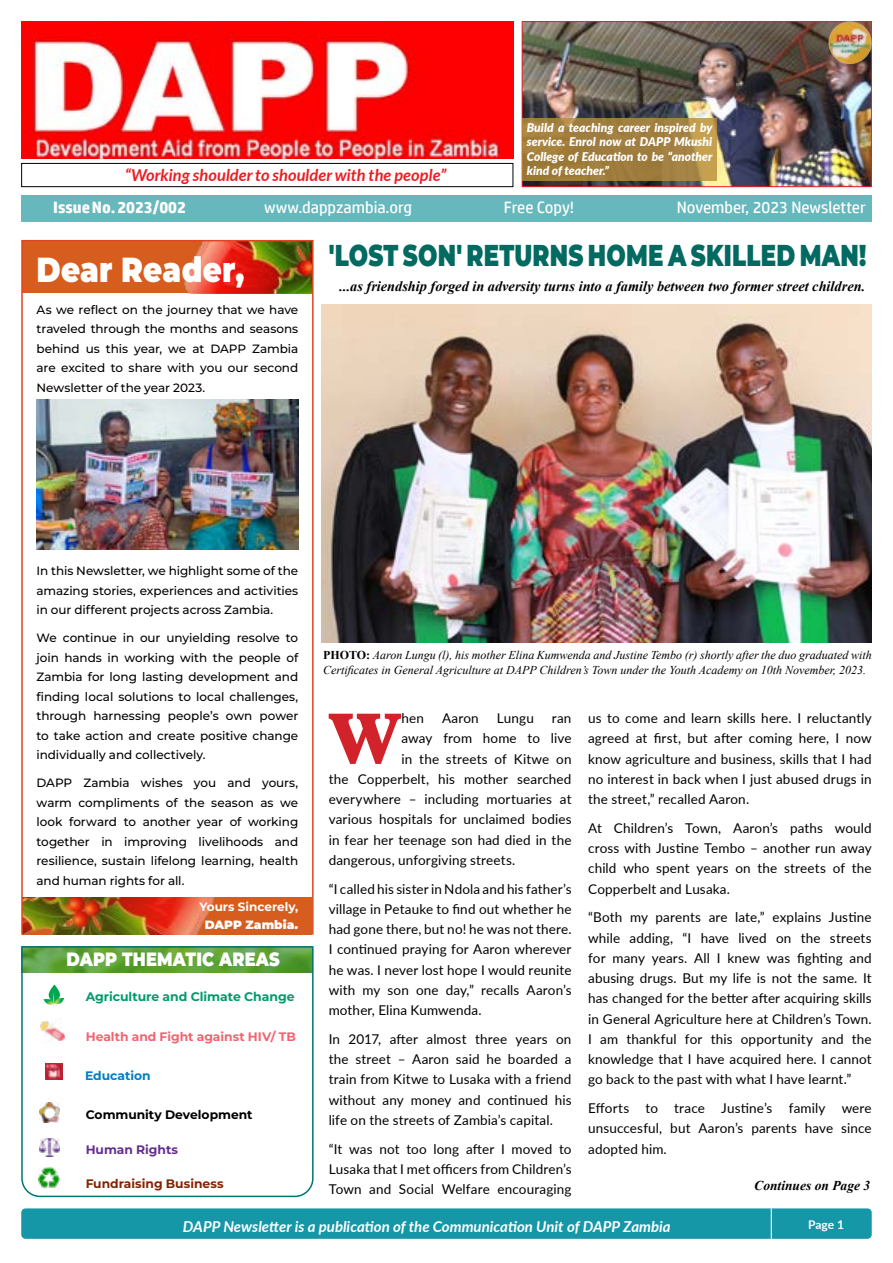
<style>
.page{position:relative;width:893px;height:1263px;background:#fff}
.page>*{position:absolute;margin:0;border:0;box-sizing:border-box;transform-origin:0 0}
.t1{font:700 71.25px "Tiempos Text";color:#d2232a}
.t2{font:900 34.8px "Montserrat";letter-spacing:.01em;color:#fff;scale:.84 1}
.t3{font:900 30.15px "Montserrat";letter-spacing:.01em;color:#036a61;scale:.76 1}
.t4{font:900 19.2px "Montserrat";letter-spacing:.01em;color:#fff;scale:.84 1}
.t5{font:16.5px "HP Simplified";color:#fff}
.t6{font:italic 700 16.5px "Lato";color:#ed1d24}
.t7{font:700 16.5px "HP Simplified";color:#fff}
.t8{font:italic 700 15px "Lato";color:#fff}
.t9{font:italic 700 14.4px "Times New Roman";color:#000}
.t10{font:13.5px/20.2px "Lato";letter-spacing:.01em;color:#000;text-align:justify}
.t11{font:italic 700 13.5px "Times New Roman";color:#000}
.t12{font:700 12.45px "Montserrat";letter-spacing:-.005em;color:#009b6d}
.t13{font:700 12.3px "Montserrat";color:#f16470}
.t14{font:700 12.3px "Montserrat";color:#000}
.t15{font:700 12.3px "Montserrat";color:#812500}
.t16{font:700 12.3px "Montserrat";letter-spacing:-.005em;color:#652f8f}
.t17{font:700 12.3px "Montserrat";color:#007dc4}
.t18{font:500 12px/19.5px "Montserrat";letter-spacing:-.005em;color:#000;text-align:justify}
.t19{font:italic 12px/15px "Times New Roman";color:#000}
.t20{font:italic 900 12px/14.4px "Lato";color:#fff;text-align:justify}
.t21{font:700 12px "Montserrat";color:#fff}
.t22{font:900 12px "Montserrat";letter-spacing:.005em;color:#fff}
.t23{font:700 12px "Lato";color:#fff}
.s1{font-weight:700;font-style:normal}
</style>
<div class="page">
<img style="left:21px;top:21px;width:492px;height:137px">
<div style="left:21px;top:163px;width:492px;height:24px;border:1px solid #000"></div>
<div style="left:21px;top:195px;width:851px;height:27px;background:#66b8bd"></div>
<img style="left:524px;top:23px;width:346px;height:162px">
<div style="left:522px;top:21px;width:350px;height:166px;border:1px solid #ed1c27"></div>
<div style="left:21px;top:1208px;width:851px;height:31px;background:#1597a8;border-radius:4px"></div>
<hr style="left:771px;top:1208px;width:1px;height:31px;background:#fff">
<svg style="left:522px;top:119px;width:195px;height:62px;background:#a5813f"></svg>
<img style="left:321px;top:305px;width:551px;height:338px">
<img style="left:828px;top:21px;width:44px;height:43px;border-radius:22px">
<img style="left:37px;top:399px;width:261px;height:151px">
<img style="left:24px;top:897px;width:287px;height:35px">
<div style="left:23px;top:242px;width:290px;height:51px;background:#d65d1d"></div>
<img style="left:184px;top:243px;width:127px;height:50px">
<div style="left:21px;top:240px;width:293px;height:695px;border:2px solid #e14521"></div>
<svg style="left:21px;top:946px;width:293px;height:252px"></svg>
<img style="left:46px;top:1063px;width:16px;height:17px">
<img style="left:40px;top:1103px;width:19px;height:19px">
<img style="left:40px;top:1138px;width:20px;height:19px">
<img style="left:38px;top:1168px;width:21px;height:21px">
<p class="t20" style="left:527px;top:120px;width:187px">Build a teaching career inspired by service. Enrol now at DAPP Mkushi College of Education to be “another kind of teacher.”</p>
<p class="t6" style="left:125px;top:163px;width:323px">“Working shoulder to shoulder with the people”</p>
<p class="t7" style="left:53px;top:197px;width:134px">Issue No. 2023/002</p>
<p class="t5" style="left:264px;top:198px;width:149px">www.dappzambia.org</p>
<p class="t5" style="left:504px;top:198px;width:72px">Free Copy!</p>
<p class="t5" style="left:677px;top:198px;width:191px">November, 2023 Newsletter</p>
<h3 class="t3" style="left:329px;top:232px;width:709px">'LOST SON' RETURNS HOME A SKILLED MAN!</h3>
<h2 class="t2" style="left:37px;top:243px;width:249px">Dear Reader,</h2>
<p class="t18" style="left:37px;top:299px;width:263px">As we reflect on the journey that we have traveled through the months and seasons behind us this year, we at DAPP Zambia are excited to share with you our second Newsletter of the year 2023.</p>
<p class="t9" style="left:339px;top:276px;width:527px">...as friendship forged in adversity turns into a family between two former street children.</p>
<p class="t18" style="left:37px;top:561px;width:263px">In this Newsletter, we highlight some of the amazing stories, experiences and activities in our different projects across Zambia.</p>
<p class="t18" style="left:37px;top:628px;width:263px">We continue in our unyielding resolve to join hands in working with the people of Zambia for long lasting development and finding local solutions to local challenges, through harnessing people’s own power to take action and create positive change individually and collectively.</p>
<p class="t18" style="left:37px;top:773px;width:263px">DAPP Zambia wishes you and yours, warm compliments of the season as we look forward to another year of working together in improving livelihoods and resilience, sustain lifelong learning, health and human rights for all.</p>
<p class="t21" style="left:199px;top:898px;width:100px">Yours Sincerely,</p>
<p class="t22" style="left:205px;top:916px;width:95px">DAPP Zambia.</p>
<h3 class="t4" style="left:66px;top:945px;width:255px">DAPP THEMATIC AREAS</h3>
<p class="t12" style="left:86px;top:988px;width:210px">Agriculture and Climate Change</p>
<p class="t13" style="left:86px;top:1028px;width:212px">Health and Fight against HIV/ TB</p>
<p class="t17" style="left:85px;top:1067px;width:67px">Education</p>
<p class="t14" style="left:86px;top:1106px;width:168px">Community Development</p>
<p class="t16" style="left:86px;top:1141px;width:94px">Human Rights</p>
<p class="t15" style="left:86px;top:1175px;width:139px">Fundraising Business</p>
<p class="t19" style="left:323px;top:647px;width:550px"><span class="s1">PHOTO:</span> Aaron Lungu (l), his mother Elina Kumwenda and Justine Tembo (r) shortly after the duo graduated with<br>Certificates in General Agriculture at DAPP Children’s Town under the Youth Academy on 10th November, 2023.</p>
<h1 class="t1" style="left:328px;top:688px;width:75px">W</h1>
<p class="t10" style="left:402px;top:707px;width:24px">hen</p>
<p class="t10" style="left:442px;top:707px;width:38px">Aaron</p>
<p class="t10" style="left:497px;top:707px;width:39px">Lungu</p>
<p class="t10" style="left:552px;top:707px;width:21px">ran</p>
<p class="t10" style="left:402px;top:728px;width:171px">away from home to live</p>
<p class="t10" style="left:402px;top:748px;width:171px">in the streets of Kitwe on</p>
<p class="t10" style="left:329px;top:768px;width:244px">the Copperbelt, his mother searched</p>
<p class="t10" style="left:329px;top:788px;width:244px">everywhere – including mortuaries at</p>
<p class="t10" style="left:329px;top:809px;width:244px">various hospitals for unclaimed bodies</p>
<p class="t10" style="left:329px;top:829px;width:244px">in fear her teenage son had died in the</p>
<p class="t10" style="left:329px;top:849px;width:188px">dangerous, unforgiving streets.</p>
<p class="t10" style="left:329px;top:878px;width:244px">“I called his sister in Ndola and his father’s village in Petauke to find out whether he had gone there, but no! he was not there.<br>I continued praying for Aaron wherever he was. I never lost hope I would reunite with my son one day,” recalls Aaron’s mother, Elina Kumwenda.</p>
<p class="t10" style="left:329px;top:1028px;width:244px">In 2017, after almost three years on the street – Aaron said he boarded a train from Kitwe to Lusaka with a friend without any money and continued his life on the streets of Zambia’s capital.</p>
<p class="t10" style="left:329px;top:1138px;width:244px">“It was not too long after I moved to Lusaka that I met officers from Children’s Town and Social Welfare encouraging</p>
<p class="t10" style="left:588px;top:707px;width:285px">us to come and learn skills here. I reluctantly agreed at first, but after coming here, I now know agriculture and business, skills that I had no interest in back when I just abused drugs in the street,” recalled Aaron.</p>
<p class="t10" style="left:588px;top:817px;width:285px">At Children’s Town, Aaron’s paths would cross with Justine Tembo – another run away child who spent years on the streets of the Copperbelt and Lusaka.</p>
<p class="t10" style="left:588px;top:907px;width:285px">“Both my parents are late,” explains Justine while adding, “I have lived on the streets for many years. All I knew was fighting and abusing drugs. But my life is not the same. It has changed for the better after acquiring skills in General Agriculture here at Children’s Town.<br>I am thankful for this opportunity and the knowledge that I have acquired here. I cannot go back to the past with what I have learnt.”</p>
<p class="t10" style="left:588px;top:1097px;width:285px">Efforts to trace Justine’s family were unsuccesful, but Aaron’s parents have since adopted him.</p>
<p class="t11" style="left:754px;top:1176px;width:117px">Continues on Page 3</p>
<p class="t8" style="left:183px;top:1215px;width:489px">DAPP Newsletter is a publication of the Communication Unit of DAPP Zambia</p>
<p class="t23" style="left:808px;top:1216px;width:37px">Page 1</p>
</div>
